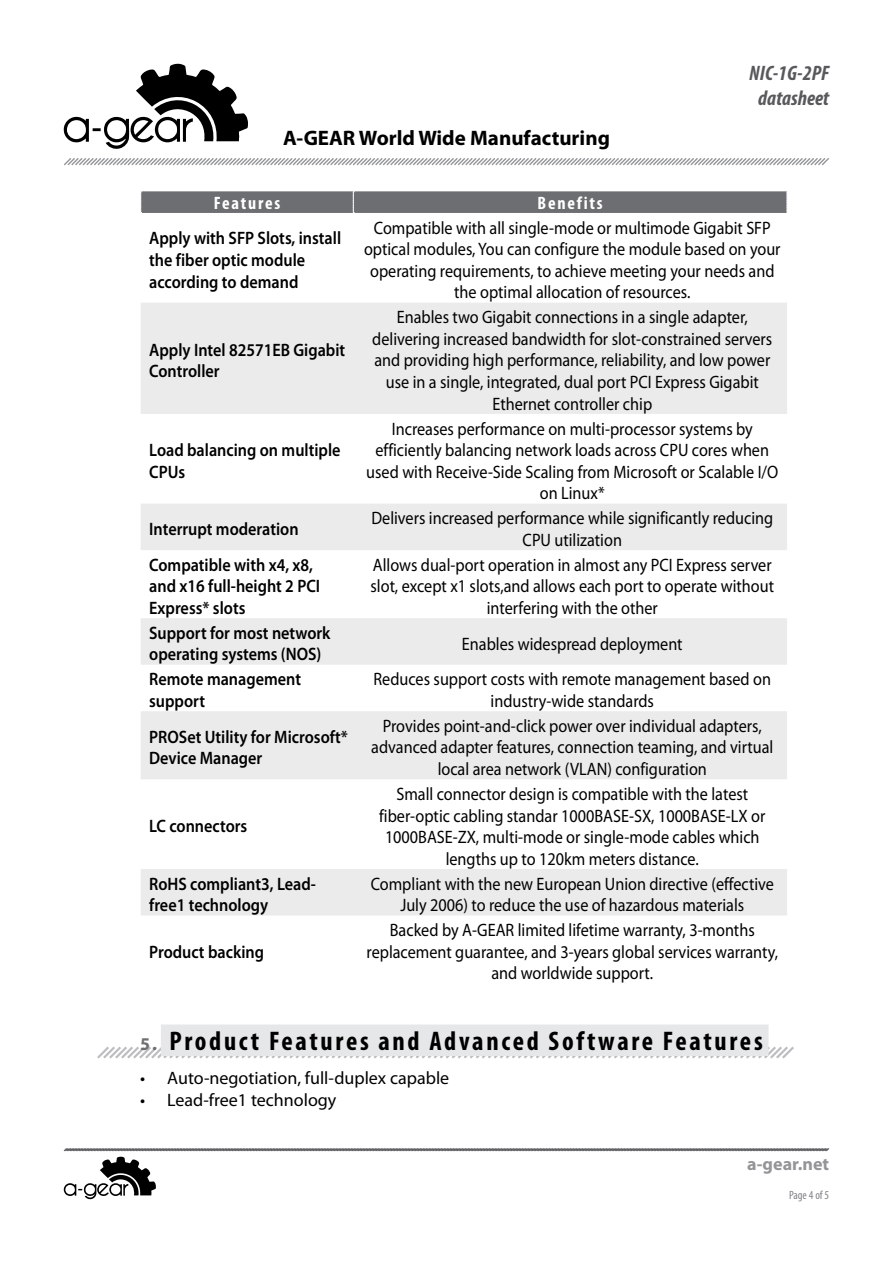
<style>
.page{position:relative;width:893px;height:1263px;background:#fff}
.page>*{position:absolute;margin:0;border:0;box-sizing:border-box;transform-origin:0 0}
.podzag{font:700 condensed 27px "Myriad Pro";letter-spacing:.1em;color:#000}
.t1{font:700 21px "Myriad Pro";color:#000}
.t2{font:italic 700 condensed 21px/25.2px "Myriad Pro";color:#58595b;text-align:center}
.table_values{font:18px/21.6px "Myriad Pro";color:#000;text-align:center;scale:.9 1}
.table_parameters{font:600 18px/21.6px "Myriad Pro";color:#000;scale:.9 1}
.main_text_bullet{font:18px "Myriad Pro";color:#000}
.table_header{font:700 condensed 18px "Myriad Pro";letter-spacing:.1em;color:#fff}
.t3{font:700 18px "Myriad Pro";color:#939598}
.t4{font:condensed 12px "Myriad Pro";color:#808285}
.s1{font-stretch:normal;font-size:18px;color:#6d6e71}
</style>
<div class="page">
<svg style="left:97px;top:1044px;width:697px;height:15px"></svg>
<div style="left:161px;top:1024px;width:607px;height:32px;background:#e6e7e8"></div>
<svg style="left:141px;top:303px;width:646px;height:612px;fill:#ebebec"></svg>
<div style="left:140px;top:191px;width:647px;height:22px;background:#6d6e71"></div>
<svg style="left:63px;top:1148px;width:767px;height:51px"></svg>
<svg style="left:64px;top:158px;width:765px;height:8px"></svg>
<svg style="left:64px;top:64px;width:184px;height:85px"></svg>
<p class="t1" style="left:283px;top:124px;width:328px">A-GEAR World Wide Manufacturing</p>
<p class="t2" style="left:749px;top:60px;width:81px">NIC-1G-2PF datasheet</p>
<p class="table_header" style="left:214px;top:191px;width:68px">Features</p>
<p class="table_header" style="left:538px;top:191px;width:67px">Benefits</p>
<p class="table_parameters" style="left:149px;top:227px;width:215px">Apply with SFP Slots, install the fiber optic module according to demand</p>
<p class="table_values" style="left:364px;top:216px;width:464px">Compatible with all single-mode or multimode Gigabit SFP optical modules, You can configure the module based on your operating requirements, to achieve meeting your needs and the optimal allocation of resources.</p>
<p class="table_parameters" style="left:149px;top:338px;width:219px">Apply Intel 82571EB Gigabit<br>Controller</p>
<p class="table_parameters" style="left:149px;top:439px;width:214px">Load balancing on multiple<br>CPUs</p>
<p class="table_values" style="left:372px;top:306px;width:446px">Enables two Gigabit connections in a single adapter, delivering increased bandwidth for slot-constrained servers and providing high performance, reliability, and low power use in a single, integrated, dual port PCI Express Gigabit Ethernet controller chip</p>
<p class="table_values" style="left:366px;top:417px;width:459px">Increases performance on multi-processor systems by efficiently balancing network loads across CPU cores when used with Receive-Side Scaling from Microsoft or Scalable I/O on Linux*</p>
<p class="table_parameters" style="left:149px;top:518px;width:168px">Interrupt moderation</p>
<p class="table_values" style="left:371px;top:507px;width:448px">Delivers increased performance while significantly reducing<br>CPU utilization</p>
<p class="table_parameters" style="left:149px;top:553px;width:191px">Compatible with x4, x8, and x16 full-height 2 PCI<br>Express* slots</p>
<p class="table_values" style="left:371px;top:554px;width:450px">Allows dual-port operation in almost any PCI Express server slot, except x1 slots,and allows each port to operate without interfering with the other</p>
<p class="table_parameters" style="left:149px;top:621px;width:203px">Support for most network operating systems (NOS)</p>
<p class="table_values" style="left:462px;top:632px;width:247px">Enables widespread deployment</p>
<p class="table_parameters" style="left:149px;top:668px;width:170px">Remote management support</p>
<p class="table_values" style="left:373px;top:668px;width:443px">Reduces support costs with remote management based on industry-wide standards</p>
<p class="table_parameters" style="left:149px;top:725px;width:222px">PROSet Utility for Microsoft*<br>Device Manager</p>
<p class="table_values" style="left:371px;top:715px;width:448px">Provides point-and-click power over individual adapters, advanced adapter features, connection teaming, and virtual local area network (VLAN) configuration</p>
<p class="table_parameters" style="left:149px;top:815px;width:111px">LC connectors</p>
<p class="table_values" style="left:379px;top:783px;width:431px">Small connector design is compatible with the latest fiber-optic cabling standar 1000BASE-SX, 1000BASE-LX or 1000BASE-ZX, multi-mode or single-mode cables which lengths up to 120km meters distance.</p>
<p class="table_parameters" style="left:149px;top:872px;width:187px">RoHS compliant3, Lead&shy;free1 technology</p>
<p class="table_values" style="left:371px;top:872px;width:450px">Compliant with the new European Union directive (effective<br>July 2006) to reduce the use of hazardous materials</p>
<p class="table_parameters" style="left:149px;top:940px;width:129px">Product backing</p>
<p class="table_values" style="left:367px;top:919px;width:459px">Backed by A-GEAR limited lifetime warranty, 3-months replacement guarantee, and 3-years global services warranty, and worldwide support.</p>
<p class="podzag" style="left:140px;top:1024px;width:624px"><span class="s1">5.</span> Product Features and Advanced Software Features</p>
<p class="main_text_bullet" style="left:140px;top:1067px;width:310px">• Auto-negotiation, full-duplex capable</p>
<p class="main_text_bullet" style="left:140px;top:1089px;width:198px">• Lead-free1 technology</p>
<p class="t3" style="left:747px;top:1152px;width:83px">a-gear.net</p>
<p class="t4" style="left:789px;top:1188px;width:42px">Раge 4 of 5</p>
</div>
